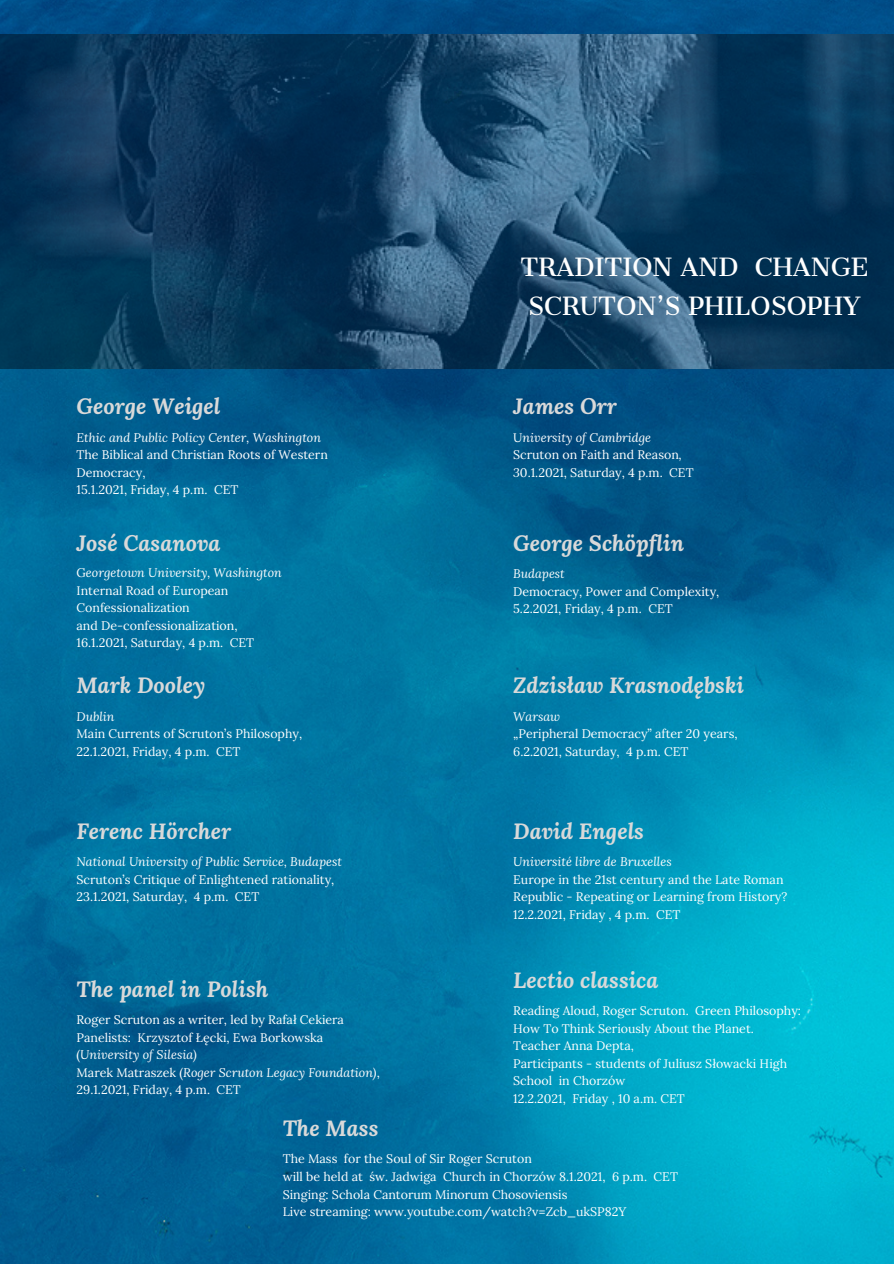
<style>
.page{position:relative;width:894px;height:1264px;background:#fff}
.page>*{position:absolute;margin:0;border:0;box-sizing:border-box;transform-origin:0 0}
.t1{font:24px/38.2px "Cantata One";color:#fff;text-align:center}
.t2{font:italic 700 21.9px "Lora";color:#d9d9d9}
.t3{font:12.45px/17.5px "Lora";color:#fff}
.t4{font:italic 12.45px "Lora";color:#fff}
.s1{font-style:normal}
.s2{font-style:italic}
</style>
<div class="page">
<img style="left:0;top:0;width:893px;height:1263px">
<img style="left:0;top:35px;width:893px;height:333px">
<p class="t1" style="left:520px;top:248px;width:350px">TRADITION AND CHANGE<br>SCRUTON’S PHILOSOPHY</p>
<p class="t2" style="left:76px;top:391px;width:145px">George Weigel</p>
<p class="t2" style="left:513px;top:391px;width:105px">James Orr</p>
<p class="t4" style="left:76px;top:429px;width:246px">Ethic and Public Policy Center, Washington</p>
<p class="t3" style="left:76px;top:446px;width:253px">The Biblical and Christian Roots of Western<br>Democracy,</p>
<p class="t3" style="left:76px;top:481px;width:163px">15.1.2021, Friday, 4 p.m. CET</p>
<p class="t4" style="left:513px;top:429px;width:139px"><span class="s1">U</span>niversity of Cambridge</p>
<p class="t3" style="left:513px;top:446px;width:170px">Scruton on Faith and Reason<span class="s2">,</span></p>
<p class="t3" style="left:513px;top:463px;width:182px"><span class="s2">3</span>0.1.2021, Saturday, 4 p.m. CET</p>
<p class="t2" style="left:76px;top:528px;width:145px">José Casanova</p>
<p class="t2" style="left:513px;top:528px;width:172px">George Schöpflin</p>
<p class="t4" style="left:76px;top:564px;width:207px"><span class="s1">G</span>eorgetown University, Washington</p>
<p class="t3" style="left:76px;top:581px;width:153px">Internal Road of European<br>Confessionalization</p>
<p class="t3" style="left:76px;top:616px;width:162px">and De-confessionalization,</p>
<p class="t3" style="left:76px;top:634px;width:179px">16.1.2021, Saturday, 4 p.m. CET</p>
<p class="t4" style="left:513px;top:565px;width:53px">Budapest</p>
<p class="t3" style="left:513px;top:582px;width:208px">Democracy, Power and Complexity,</p>
<p class="t3" style="left:513px;top:600px;width:161px">5.2.2021, Friday, 4 p.m. CET</p>
<p class="t2" style="left:76px;top:670px;width:130px">Mark Dooley</p>
<p class="t2" style="left:513px;top:670px;width:232px">Zdzisław Krasnodębski</p>
<p class="t4" style="left:76px;top:707px;width:40px">Dublin</p>
<p class="t3" style="left:76px;top:724px;width:227px">Main Currents of Scruton’s Philosophy,<br>22.1.2021, Friday, 4 p.m. CET</p>
<p class="t4" style="left:513px;top:707px;width:48px">Warsaw</p>
<p class="t3" style="left:513px;top:724px;width:226px">„Peripheral Democracy” after 20 years,<br>6.2.2021, Saturday, 4 p.m. CET</p>
<p class="t2" style="left:76px;top:816px;width:156px">Ferenc Hörcher</p>
<p class="t2" style="left:513px;top:816px;width:132px">David Engels</p>
<p class="t4" style="left:76px;top:853px;width:267px">National University of Public Service, Budapest</p>
<p class="t3" style="left:76px;top:870px;width:259px">Scruton’s Critique of Enlightened rationality,<br>23.1.2021, Saturday, 4 p.m. CET</p>
<p class="t4" style="left:513px;top:853px;width:160px">Université libre de Bruxelles</p>
<p class="t3" style="left:513px;top:870px;width:275px">Europe in the 21st century and the Late Roman<br>Republic - Repeating or Learning from History?</p>
<p class="t3" style="left:513px;top:905px;width:169px">12.2.2021, Friday , 4 p.m. CET</p>
<p class="t2" style="left:76px;top:974px;width:193px">The panel in Polish</p>
<p class="t2" style="left:513px;top:965px;width:147px">Lectio classica</p>
<p class="t3" style="left:76px;top:1010px;width:269px">Roger Scruton as a writer, led by Rafał Cekiera</p>
<p class="t3" style="left:76px;top:1028px;width:248px">Panelists: Krzysztof Łęcki, Ewa Borkowska</p>
<p class="t4" style="left:76px;top:1046px;width:122px"><span class="s1">(</span>University of Silesia)</p>
<p class="t3" style="left:76px;top:1063px;width:305px">Marek Matraszek (<span class="s2">Roger Scruton Legacy Foundation)</span>,<br>29.1.2021, Friday, 4 p.m. CET</p>
<p class="t3" style="left:513px;top:1001px;width:289px">Reading Aloud, Roger Scruton. Green Philosophy:<br>How To Think Seriously About the Planet.</p>
<p class="t3" style="left:513px;top:1036px;width:122px">Teacher Anna Depta,</p>
<p class="t3" style="left:513px;top:1054px;width:275px">Participants - students of Juliusz Słowacki High<br>School in Chorzów</p>
<p class="t3" style="left:513px;top:1089px;width:173px">12.2.2021, Friday , 10 a.m. CET</p>
<p class="t2" style="left:283px;top:1113px;width:97px">The Mass</p>
<p class="t3" style="left:283px;top:1150px;width:250px">The Mass for the Soul of Sir Roger Scruton</p>
<p class="t3" style="left:283px;top:1167px;width:396px">will be held at św. Jadwiga Church in Chorzów 8.1.2021, 6 p.m. CET<br>Singing: Schola Cantorum Minorum Chosoviensis</p>
<p class="t3" style="left:283px;top:1202px;width:345px">Live streaming: www.youtube.com/watch?v=Zcb_ukSP82Y</p>
</div>
